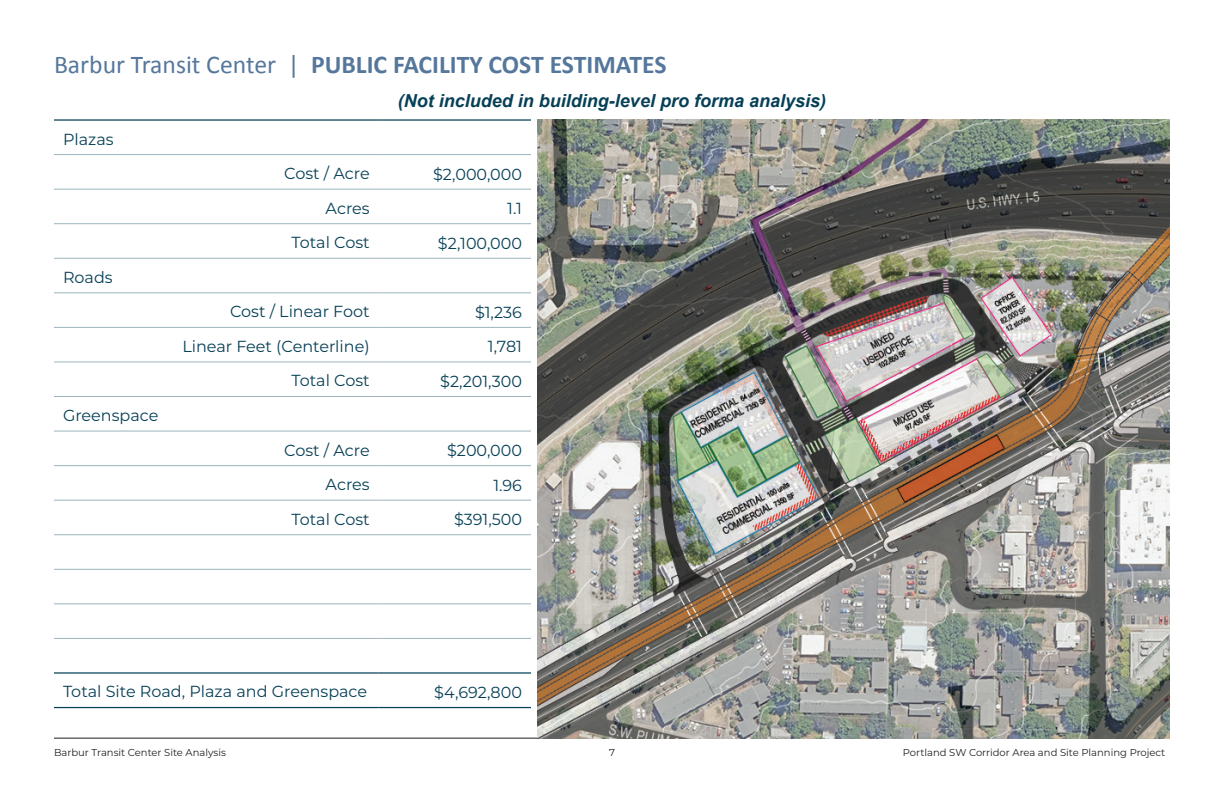
<style>
.page{position:relative;width:1224px;height:792px;background:#fff}
.page>*{position:absolute;margin:0;border:0;box-sizing:border-box;transform-origin:0 0}
.t1{font:700 25.7px "Calibri";color:#56779c}
.t2{font:italic 700 18px "Arial";color:#074056}
.t3{font:16px "Montserrat";color:#074056}
.t4{font:10px "Montserrat";color:#231f20}
.s1{font-weight:400}
</style>
<div class="page">
<hr style="left:54px;top:738px;width:1116px;height:1px;background:#231f20">
<img style="left:537px;top:119px;width:633px;height:619px">
<hr style="left:54px;top:154px;width:325px;height:1px;background:#9cb3bb">
<hr style="left:379px;top:154px;width:152px;height:1px;background:#9cb3bb">
<hr style="left:54px;top:189px;width:325px;height:1px;background:#9cb3bb">
<hr style="left:379px;top:189px;width:152px;height:1px;background:#9cb3bb">
<hr style="left:54px;top:223px;width:325px;height:1px;background:#9cb3bb">
<hr style="left:54px;top:258px;width:325px;height:1px;background:#9cb3bb">
<hr style="left:379px;top:258px;width:152px;height:1px;background:#9cb3bb">
<hr style="left:54px;top:293px;width:325px;height:1px;background:#9cb3bb">
<hr style="left:379px;top:293px;width:152px;height:1px;background:#9cb3bb">
<hr style="left:54px;top:327px;width:325px;height:1px;background:#9cb3bb">
<hr style="left:379px;top:327px;width:152px;height:1px;background:#9cb3bb">
<hr style="left:54px;top:362px;width:325px;height:1px;background:#9cb3bb">
<hr style="left:379px;top:362px;width:152px;height:1px;background:#9cb3bb">
<hr style="left:54px;top:396px;width:325px;height:1px;background:#9cb3bb">
<hr style="left:379px;top:396px;width:152px;height:1px;background:#9cb3bb">
<hr style="left:54px;top:431px;width:325px;height:1px;background:#9cb3bb">
<hr style="left:379px;top:431px;width:152px;height:1px;background:#9cb3bb">
<hr style="left:54px;top:465px;width:325px;height:1px;background:#9cb3bb">
<hr style="left:379px;top:465px;width:152px;height:1px;background:#9cb3bb">
<hr style="left:54px;top:500px;width:325px;height:1px;background:#9cb3bb">
<hr style="left:54px;top:534px;width:325px;height:1px;background:#9cb3bb">
<hr style="left:379px;top:534px;width:152px;height:1px;background:#9cb3bb">
<hr style="left:54px;top:569px;width:325px;height:1px;background:#9cb3bb">
<hr style="left:379px;top:569px;width:152px;height:1px;background:#9cb3bb">
<hr style="left:54px;top:604px;width:325px;height:1px;background:#9cb3bb">
<hr style="left:379px;top:604px;width:152px;height:1px;background:#9cb3bb">
<hr style="left:54px;top:638px;width:325px;height:1px;background:#9cb3bb">
<hr style="left:379px;top:638px;width:152px;height:1px;background:#9cb3bb">
<hr style="left:379px;top:223px;width:152px;height:1px;background:#9cb3bb">
<hr style="left:379px;top:500px;width:152px;height:1px;background:#9cb3bb">
<hr style="left:54px;top:119px;width:325px;height:2px;background:#074056">
<hr style="left:379px;top:119px;width:152px;height:2px;background:#074056">
<hr style="left:54px;top:672px;width:325px;height:2px;background:#074056">
<hr style="left:379px;top:672px;width:152px;height:2px;background:#074056">
<hr style="left:54px;top:707px;width:325px;height:1px;background:#074056">
<hr style="left:379px;top:707px;width:152px;height:1px;background:#074056">
<p class="t1" style="left:54px;top:49px;width:614px"><span class="s1">Barbur Transit Center |</span> PUBLIC FACILITY COST ESTIMATES</p>
<p class="t3" style="left:63px;top:128px;width:52px">Plazas</p>
<p class="t3" style="left:63px;top:266px;width:51px">Roads</p>
<p class="t3" style="left:63px;top:404px;width:97px">Greenspace</p>
<p class="t2" style="left:398px;top:89px;width:430px">(Not included in building-level pro forma analysis)</p>
<p class="t3" style="left:284px;top:162px;width:87px">Cost / Acre</p>
<p class="t3" style="left:433px;top:163px;width:90px">$2,000,000</p>
<p class="t3" style="left:326px;top:197px;width:46px">Acres</p>
<p class="t3" style="left:507px;top:197px;width:16px">1.1</p>
<p class="t3" style="left:291px;top:232px;width:80px">Total Cost</p>
<p class="t3" style="left:438px;top:232px;width:86px">$2,100,000</p>
<p class="t3" style="left:230px;top:301px;width:141px">Cost / Linear Foot</p>
<p class="t3" style="left:475px;top:301px;width:48px">$1,236</p>
<p class="t3" style="left:182px;top:335px;width:189px">Linear Feet (Centerline)</p>
<p class="t3" style="left:488px;top:336px;width:36px">1,781</p>
<p class="t3" style="left:291px;top:370px;width:80px">Total Cost</p>
<p class="t3" style="left:440px;top:370px;width:83px">$2,201,300</p>
<p class="t3" style="left:284px;top:439px;width:87px">Cost / Acre</p>
<p class="t3" style="left:447px;top:439px;width:76px">$200,000</p>
<p class="t3" style="left:326px;top:473px;width:46px">Acres</p>
<p class="t3" style="left:493px;top:474px;width:30px">1.96</p>
<p class="t3" style="left:291px;top:508px;width:80px">Total Cost</p>
<p class="t3" style="left:454px;top:509px;width:69px">$391,500</p>
<p class="t3" style="left:63px;top:681px;width:306px">Total Site Road, Plaza and Greenspace</p>
<p class="t3" style="left:434px;top:681px;width:89px">$4,692,800</p>
<p class="t4" style="left:54px;top:746px;width:173px">Barbur Transit Center Site Analysis</p>
<p class="t4" style="left:609px;top:746px;width:7px">7</p>
<p class="t4" style="left:903px;top:746px;width:264px">Portland SW Corridor Area and Site Planning Project</p>
</div>
